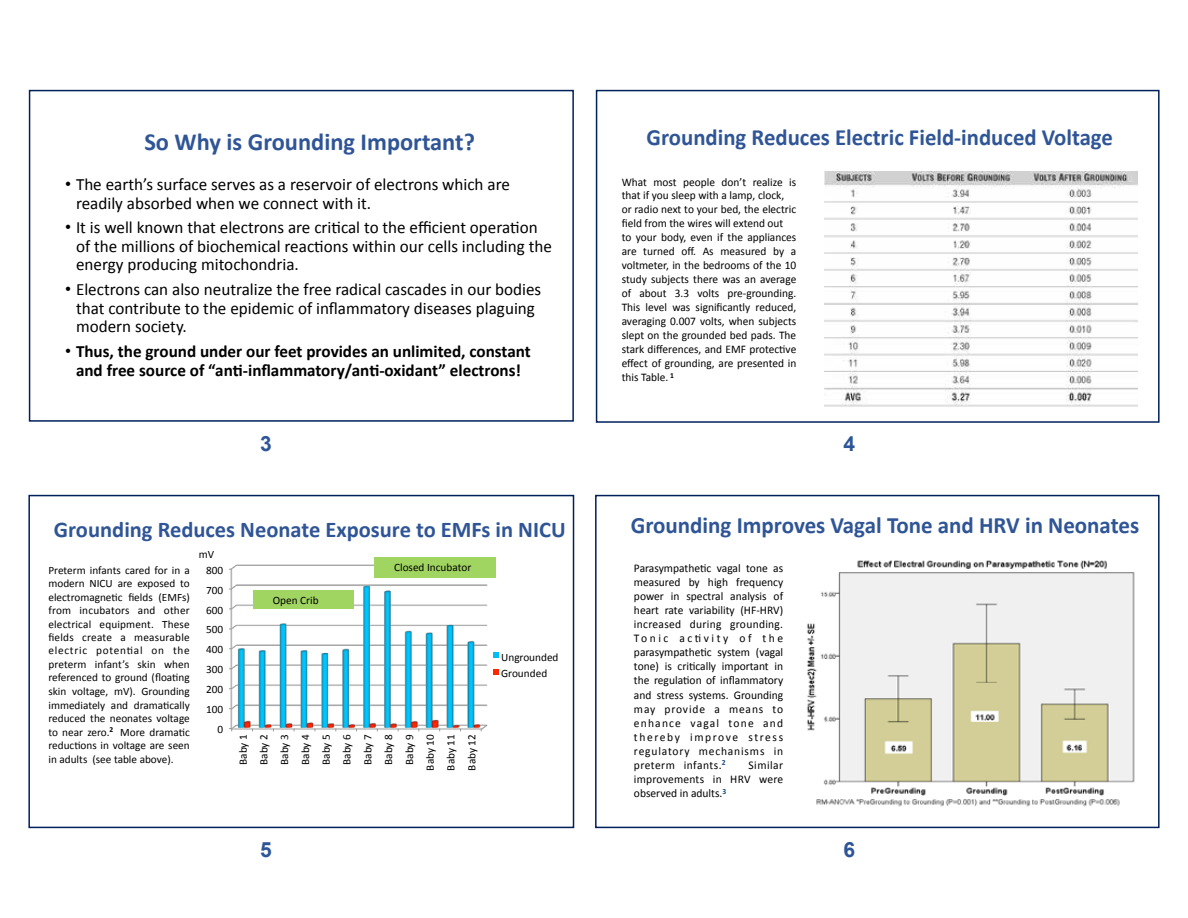
<style>
.page{position:relative;width:1188px;height:918px;background:#fff}
.page>*{position:absolute;margin:0;border:0;box-sizing:border-box;transform-origin:0 0}
.t1{font:700 24.6px "Calibri";color:#2f5597}
.t2{font:700 23.55px "Calibri";color:#2f5597}
.t3{font:700 23.25px "Calibri";color:#2f5597}
.t4{font:700 22.5px "Calibri";color:#2f5597}
.t5{font:700 21px "Arial";color:#2e5598}
.t6{font:17.25px/18.5px "Calibri";color:#000}
.t7{font:700 17.25px/19px "Calibri";color:#000;text-align:center}
.t8{font:11.7px/14.1px "Calibri";color:#000;text-align:justify}
.t9{font:11.25px/13.5px "Calibri";color:#000;text-align:center}
.s1{font-family:"Arial"}
.s2{font-family:"Arial";font-weight:400}
</style>
<div class="page">
<div style="left:29px;top:90px;width:545px;height:332px;border:2px solid #00205b"></div>
<img style="left:824px;top:172px;width:314px;height:235px">
<div style="left:596px;top:90px;width:564px;height:333px;border:2px solid #00205b"></div>
<img style="left:230px;top:564px;width:258px;height:166px">
<svg style="left:494px;top:653px;width:5px;height:5px"></svg>
<svg style="left:494px;top:669px;width:5px;height:5px"></svg>
<div style="left:374px;top:557px;width:122px;height:21px;background:#a1d562"></div>
<div style="left:253px;top:591px;width:101px;height:18px;background:#a1d562"></div>
<div style="left:28px;top:495px;width:546px;height:333px;border:2px solid #00205b"></div>
<img style="left:807px;top:560px;width:328px;height:247px">
<div style="left:595px;top:495px;width:565px;height:333px;border:2px solid #00205b"></div>
<h1 class="t1" style="left:144px;top:127px;width:332px">So Why is Grounding Important?</h1>
<h3 class="t6" style="left:76px;top:174px;width:435px;text-indent:-11px"><span class="s1">•</span> The earth’s surface serves as a reservoir of electrons which are readily absorbed when we connect with it.</h3>
<h3 class="t6" style="left:76px;top:218px;width:478px;text-indent:-11px"><span class="s1">•</span> It is well known that electrons are cri=cal to the efficient opera=on of the millions of biochemical reac=ons within our cells including the energy producing mitochondria.</h3>
<h3 class="t6" style="left:76px;top:280px;width:467px;text-indent:-11px"><span class="s1">•</span> Electrons can also neutralize the free radical cascades in our bodies that contribute to the epidemic of inflammatory diseases plaguing modern society.</h3>
<h3 class="t7" style="left:65px;top:341px;width:467px"><span class="s2">•</span> Thus, the ground under our feet provides an unlimited, constant and free source of “anA--‐inflammatory/anA--‐oxidant” electrons!</h3>
<h3 class="t5" style="left:260px;top:429px;width:13px">3</h3>
<h3 class="t4" style="left:54px;top:516px;width:513px">Grounding Reduces Neonate Exposure to EMFs in NICU</h3>
<p class="t9" style="left:48px;top:563px;width:143px;text-align:justify">Preterm infants cared for in a modern NICU are exposed to electromagne=c fields (EMFs) from incubators and other electrical equipment. These fields create a measurable electric poten=al on the preterm infant’s skin when referenced to ground (floa=ng skin voltage, mV). Grounding immediately and drama=cally reduced the neonates voltage to near zero.<sup>2</sup> More drama=c reduc=ons in voltage are seen in adults (see table above).</p>
<p class="t9" style="left:199px;top:547px;width:17px">mV</p>
<p class="t9" style="left:394px;top:560px;width:79px">Closed Incubator</p>
<p class="t9" style="left:206px;top:563px;width:19px">800</p>
<p class="t9" style="left:206px;top:583px;width:19px">700</p>
<p class="t9" style="left:273px;top:593px;width:47px">Open Crib</p>
<p class="t9" style="left:206px;top:603px;width:19px">600</p>
<p class="t9" style="left:206px;top:622px;width:19px">500</p>
<p class="t9" style="left:206px;top:642px;width:19px">400</p>
<p class="t9" style="left:501px;top:649px;width:59px;line-height:16.2px;text-align:left">Ungrounded<br>Grounded</p>
<p class="t9" style="left:206px;top:662px;width:19px">300</p>
<p class="t9" style="left:206px;top:682px;width:19px">200</p>
<p class="t9" style="left:206px;top:702px;width:19px">100</p>
<p class="t9" style="left:218px;top:722px;width:7px">0</p>
<p class="t9" style="left:232px;top:771px;width:38px;line-height:20.9px;rotate:-90deg">Baby 1<br>Baby 2<br>Baby 3<br>Baby 4<br>Baby 5<br>Baby 6<br>Baby 7<br>Baby 8<br>Baby 9<br>Baby 10<br>Baby 11<br>Baby 12</p>
<h3 class="t5" style="left:260px;top:836px;width:13px">5</h3>
<h3 class="t3" style="left:647px;top:123px;width:468px">Grounding Reduces Electric Field--‐induced Voltage</h3>
<p class="t8" style="left:622px;top:174px;width:176px;text-align:left">What most people don’t realize is that if you sleep with a lamp, clock, or radio next to your bed, the electric field from the wires will extend out<br>to your body, even if the appliances are turned off. As measured by a voltmeter, in the bedrooms of the 10 study subjects there was an average of about 3.3 volts pre--‐grounding.<br>This level was significantly reduced, averaging 0.007 volts, when subjects slept on the grounded bed pads. The stark differences, and EMF protec=ve effect of grounding, are presented in this Table. <sup>1</sup></p>
<h3 class="t5" style="left:844px;top:429px;width:13px">4</h3>
<h2 class="t2" style="left:631px;top:510px;width:510px">Grounding Improves Vagal Tone and HRV in Neonates</h2>
<p class="t8" style="left:634px;top:560px;width:151px">Parasympathe=c vagal tone as measured by high frequency power in spectral analysis of heart rate variability (HF--‐HRV) increased during grounding.<br>Tonic ac=vity of the parasympathe=c system (vagal tone) is cri=cally important in the regula=on of inflammatory and stress systems. Grounding may provide a means to enhance vagal tone and thereby improve stress regulatory mechanisms in preterm infants.<sup>2</sup></p>
<p class="t8" style="left:634px;top:758px;width:151px;text-indent:115px">Similar improvements in HRV were observed in adults.<sup>3</sup></p>
<h3 class="t5" style="left:844px;top:836px;width:13px">6</h3>
</div>
